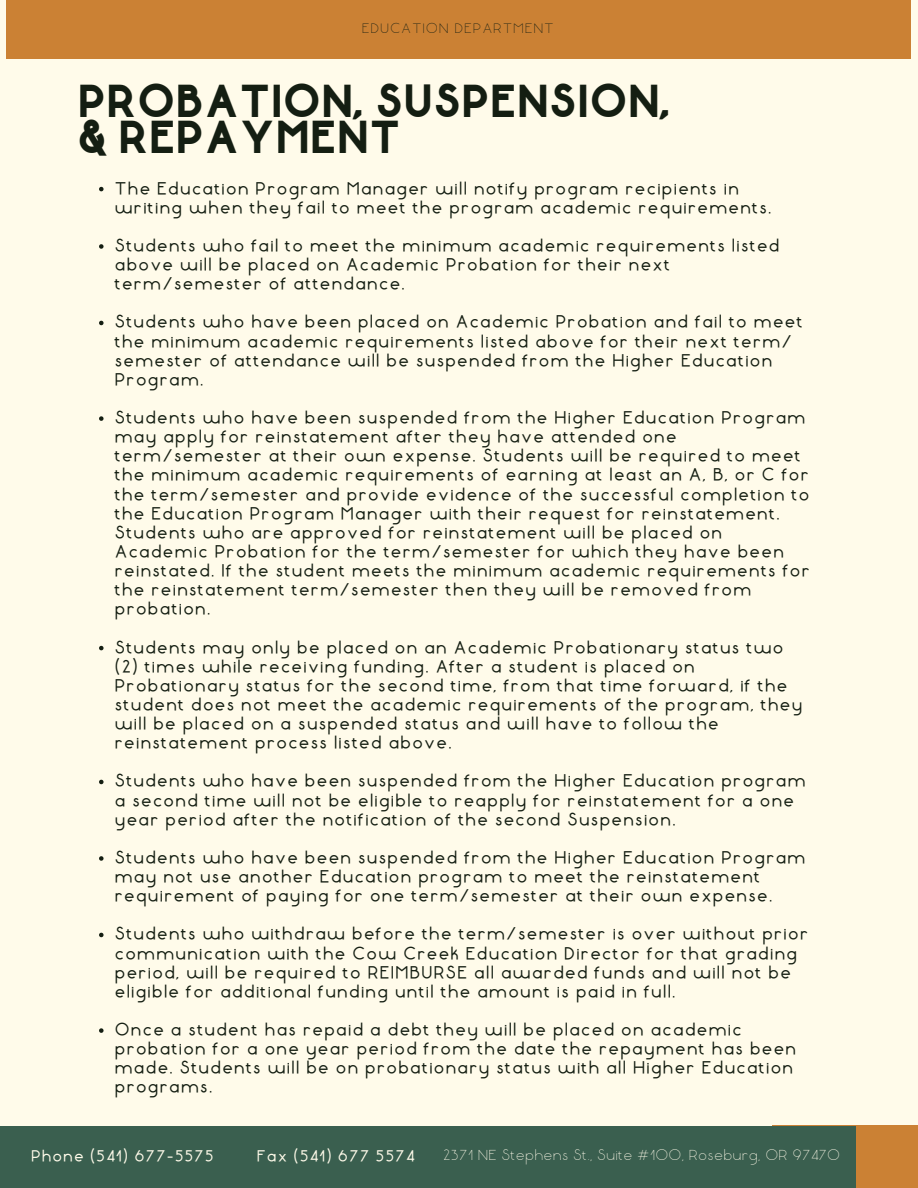
<style>
.page{position:relative;width:918px;height:1188px;background:#fffbea}
.page>*{position:absolute;margin:0;border:0;box-sizing:border-box;transform-origin:0 0}
.t1{font:900 38.25px "Liberal";color:#141e12}
.t2{font:700 16.5px/19.2px "Liberal";letter-spacing:.05em;color:#141e12}
.t3{font:300 15px "Liberal";color:#fffbea}
.t4{font:700 15px "Liberal";letter-spacing:.05em;color:#fffbea}
.t5{font:300 14.1px "Liberal";letter-spacing:.05em;color:#141e12}
</style>
<div class="page">
<div style="left:6px;top:0;width:905px;height:58px;background:#cb8134"></div>
<div style="left:772px;top:1126px;width:146px;height:62px;background:#cb8134"></div>
<div style="left:0;top:1126px;width:856px;height:62px;background:#3a5f4f"></div>
<svg style="left:99px;top:187px;width:5px;height:4px"></svg>
<svg style="left:99px;top:244px;width:5px;height:5px"></svg>
<svg style="left:99px;top:321px;width:5px;height:4px"></svg>
<svg style="left:99px;top:416px;width:5px;height:5px"></svg>
<svg style="left:99px;top:646px;width:5px;height:4px"></svg>
<svg style="left:99px;top:780px;width:5px;height:4px"></svg>
<svg style="left:99px;top:856px;width:5px;height:5px"></svg>
<svg style="left:99px;top:933px;width:5px;height:4px"></svg>
<svg style="left:99px;top:1028px;width:5px;height:5px"></svg>
<p class="t5" style="left:363px;top:21px;width:194px">EDUCATION DEPARTMENT</p>
<p class="t1" style="left:81px;top:80px;width:594px">PROBATION, SUSPENSION,</p>
<p class="t1" style="left:81px;top:116px;width:324px">&amp; REPAYMENT</p>
<p class="t2" style="left:116px;top:179px;width:659px">The Education Program Manager will notify program recipients in writing when they fail to meet the program academic requirements.</p>
<p class="t2" style="left:116px;top:236px;width:667px">Students who fail to meet the minimum academic requirements listed above will be placed on Academic Probation for their next term/semester of attendance.</p>
<p class="t2" style="left:116px;top:313px;width:690px">Students who have been placed on Academic Probation and fail to meet the minimum academic requirements listed above for their next term/ semester of attendance will be suspended from the Higher Education Program.</p>
<p class="t2" style="left:116px;top:409px;width:697px">Students who have been suspended from the Higher Education Program may apply for reinstatement after they have attended one term/semester at their own expense. Students will be required to meet the minimum academic requirements of earning at least an A, B, or C for the term/semester and provide evidence of the successful completion to the Education Program Manager with their request for reinstatement.<br>Students who are approved for reinstatement will be placed on Academic Probation for the term/semester for which they have been reinstated. If the student meets the minimum academic requirements for the reinstatement term/semester then they will be removed from probation.</p>
<p class="t2" style="left:116px;top:638px;width:689px">Students may only be placed on an Academic Probationary status two (2) times while receiving funding. After a student is placed on Probationary status for the second time, from that time forward, if the student does not meet the academic requirements of the program, they will be placed on a suspended status and will have to follow the reinstatement process listed above.</p>
<p class="t2" style="left:116px;top:772px;width:693px">Students who have been suspended from the Higher Education program a second time will not be eligible to reapply for reinstatement for a one year period after the notification of the second Suspension.</p>
<p class="t2" style="left:116px;top:848px;width:693px">Students who have been suspended from the Higher Education Program may not use another Education program to meet the reinstatement requirement of paying for one term/semester at their own expense.</p>
<p class="t2" style="left:116px;top:925px;width:695px">Students who withdraw before the term/semester is over without prior communication with the Cow Creek Education Director for that grading period, will be required to REIMBURSE all awarded funds and will not be eligible for additional funding until the amount is paid in full.</p>
<p class="t2" style="left:116px;top:1021px;width:683px">Once a student has repaid a debt they will be placed on academic probation for a one year period from the date the repayment has been made. Students will be on probationary status with all Higher Education programs.</p>
<p class="t4" style="left:32px;top:1147px;width:184px">Phone (541) 677-5575</p>
<p class="t4" style="left:258px;top:1147px;width:159px">Fax (541) 677 5574</p>
<p class="t3" style="left:444px;top:1147px;width:399px">2371 NE Stephens St., Suite #100, Roseburg, OR 97470</p>
</div>
